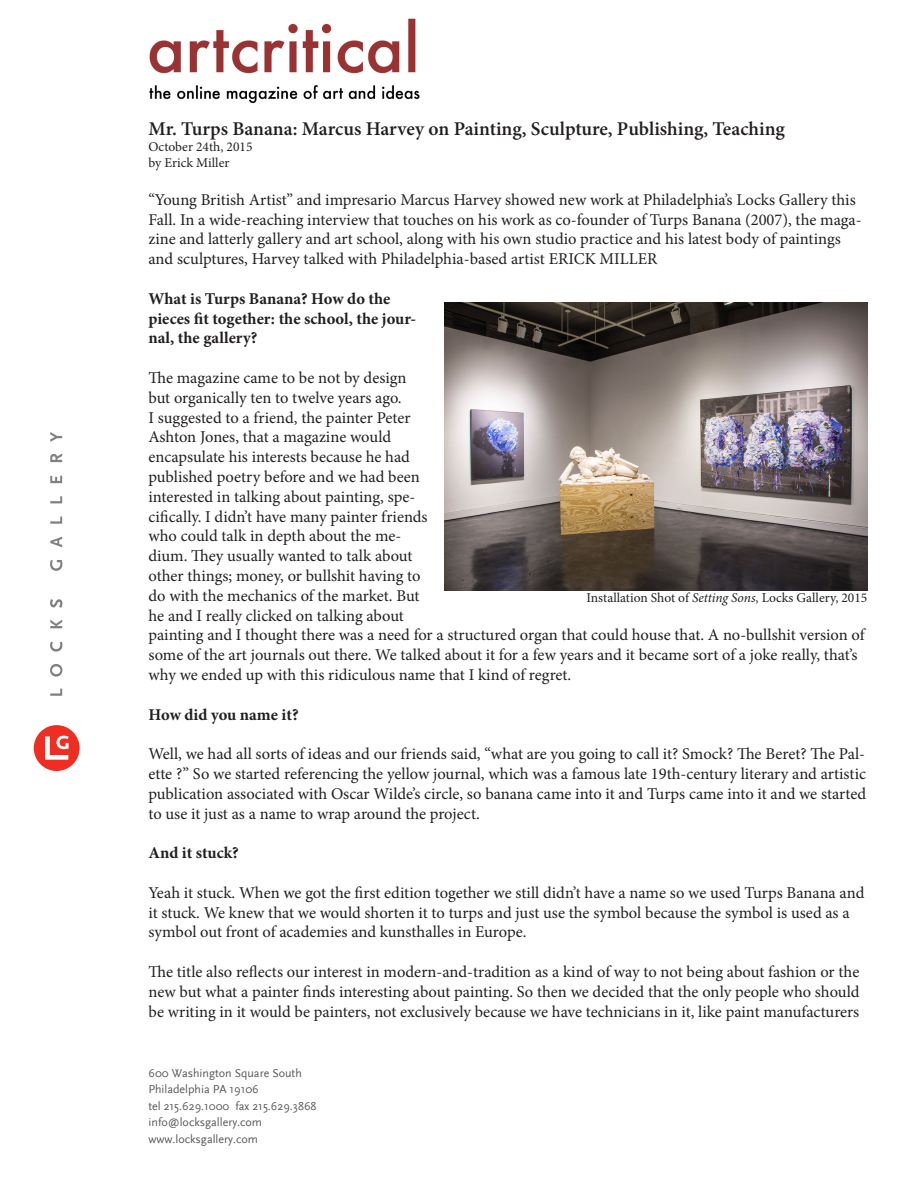
<style>
.page{position:relative;width:918px;height:1188px;background:#fff}
.page>*{position:absolute;margin:0;border:0;box-sizing:border-box;transform-origin:0 0}
.t1{font:600 19.5px "Minion Pro";color:#231f20}
.t2{font:16.5px/19.8px "Minion Pro";letter-spacing:-.005em;color:#231f20}
.t3{font:700 16.5px/19.8px "Minion Pro";color:#231f20}
.t4{font:13.5px "Minion Pro";color:#231f20}
.t5{font:12px "Scala Sans";color:#57585a}
.s1{font-style:italic}
</style>
<div class="page">
<div style="left:34px;top:725px;width:46px;height:46px;background:#ee2e22;border-radius:50%"></div>
<svg style="left:45px;top:736px;width:24px;height:24px"></svg>
<svg style="left:50px;top:689px;width:12px;height:7px"></svg>
<svg style="left:50px;top:664px;width:12px;height:13px"></svg>
<svg style="left:50px;top:642px;width:12px;height:10px"></svg>
<svg style="left:50px;top:620px;width:12px;height:8px"></svg>
<svg style="left:50px;top:599px;width:12px;height:9px"></svg>
<svg style="left:50px;top:560px;width:12px;height:11px"></svg>
<svg style="left:50px;top:537px;width:12px;height:10px"></svg>
<svg style="left:50px;top:517px;width:12px;height:7px"></svg>
<svg style="left:50px;top:496px;width:12px;height:7px"></svg>
<svg style="left:50px;top:476px;width:12px;height:7px"></svg>
<svg style="left:50px;top:454px;width:12px;height:8px"></svg>
<svg style="left:50px;top:432px;width:12px;height:10px"></svg>
<img style="left:444px;top:302px;width:423px;height:288px">
<img style="left:149px;top:18px;width:271px;height:86px">
<p class="t1" style="left:148px;top:115px;width:638px">Mr. Turps Banana: Marcus Harvey on Painting, Sculpture, Publishing, Teaching</p>
<p class="t4" style="left:148px;top:137px;width:106px">October 24th, 2015</p>
<p class="t4" style="left:148px;top:154px;width:82px">by Erick Miller</p>
<p class="t2" style="left:148px;top:190px;width:715px">“Young British Artist” and impresario Marcus Harvey showed new work at Philadelphia’s Locks Gallery this Fall. In a wide-reaching interview that touches on his work as co-founder of Turps Banana (2007), the maga&shy;zine and latterly gallery and art school, along with his own studio practice and his latest body of paintings and sculptures, Harvey talked with Philadelphia-based artist ERICK MILLER</p>
<p class="t3" style="left:148px;top:288px;width:269px">What is Turps Banana? How do the pieces fit together: the school, the jour&shy;nal, the gallery?</p>
<p class="t2" style="left:148px;top:368px;width:718px">The magazine came to be not by design<br>but organically ten to twelve years ago.<br>I suggested to a friend, the painter Peter<br>Ashton Jones, that a magazine would<br>encapsulate his interests because he had<br>published poetry before and we had been<br>interested in talking about painting, spe-<br>cifically. I didn’t have many painter friends<br>who could talk in depth about the me-<br>dium. They usually wanted to talk about<br>other things; money, or bullshit having to<br>do with the mechanics of the market. But<br>he and I really clicked on talking about<br>painting and I thought there was a need for a structured organ that could house that. A no-bullshit version of some of the art journals out there. We talked about it for a few years and it became sort of a joke really, that’s why we ended up with this ridiculous name that I kind of regret.</p>
<p class="t3" style="left:148px;top:704px;width:152px">How did you name it?</p>
<p class="t2" style="left:148px;top:744px;width:719px;text-align:justify">Well, we had all sorts of ideas and our friends said, “what are you going to call it? Smock? The Beret? The Pal&shy;ette ?” So we started referencing the yellow journal, which was a famous late 19th-century literary and artistic publication associated with Oscar Wilde’s circle, so banana came into it and Turps came into it and we started to use it just as a name to wrap around the project.</p>
<p class="t3" style="left:148px;top:843px;width:92px">And it stuck?</p>
<p class="t2" style="left:148px;top:883px;width:717px">Yeah it stuck. When we got the first edition together we still didn’t have a name so we used Turps Banana and it stuck. We knew that we would shorten it to turps and just use the symbol because the symbol is used as a symbol out front of academies and kunsthalles in Europe.</p>
<p class="t2" style="left:148px;top:962px;width:713px;text-align:justify">The title also reflects our interest in modern-and-tradition as a kind of way to not being about fashion or the new but what a painter finds interesting about painting. So then we decided that the only people who should be writing in it would be painters, not exclusively because we have technicians in it, like paint manufacturers</p>
<p class="t4" style="left:587px;top:588px;width:282px">Installation Shot of <span class="s1">Setting Sons</span>, Locks Gallery, 2015</p>
<p class="t5" style="left:148px;top:1067px;width:155px">600 Washington Square South</p>
<p class="t5" style="left:148px;top:1083px;width:112px">Philadelphia PA 19106</p>
<p class="t5" style="left:148px;top:1100px;width:170px">tel 215.629.1000 fax 215.629.3868</p>
<p class="t5" style="left:148px;top:1116px;width:115px">info@locksgallery.com</p>
<p class="t5" style="left:148px;top:1133px;width:111px">www.locksgallery.com</p>
</div>
